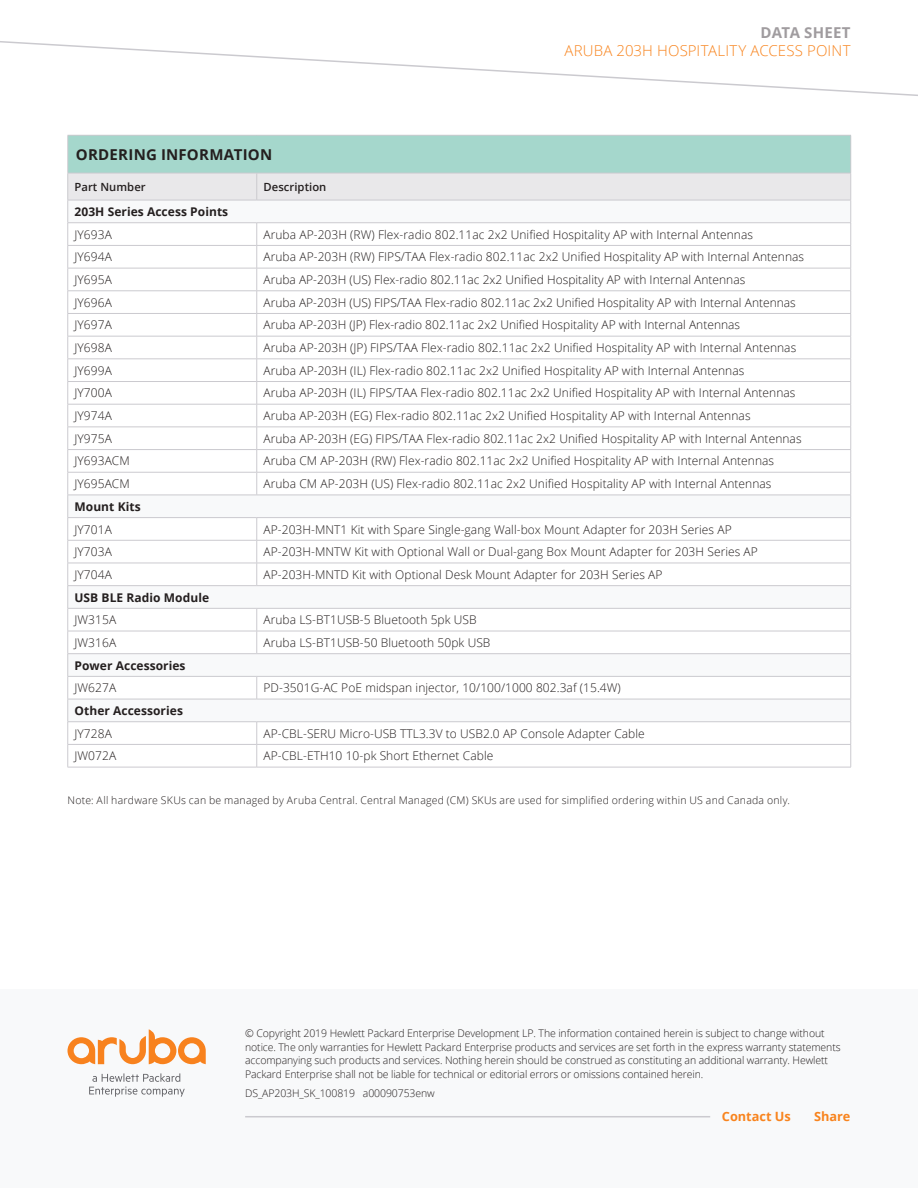
<style>
.page{position:relative;width:918px;height:1188px;background:#fff}
.page>*{position:absolute;margin:0;border:0;box-sizing:border-box;transform-origin:0 0}
.t1{font:300 15px "Open Sans";letter-spacing:.01em;color:#f8841e}
.t2{font:700 15px "Open Sans";letter-spacing:.015em;color:#241f1f}
.t3{font:700 15px "Open Sans";letter-spacing:.01em;color:#a09c9f}
.t4{font:700 12.75px "Open Sans";color:#f8841e}
.t5{font:300 12px "Open Sans";letter-spacing:.005em;color:#241f1f}
.t6{font:700 12px "Open Sans";letter-spacing:.005em;color:#241f1f}
.t7{font:600 11.25px "Open Sans";letter-spacing:.005em;color:#241f1f}
.t8{font:300 10.5px/13.5px "Open Sans";letter-spacing:-.01em;color:#241f1f}
.t9{font:300 10.5px "Open Sans";letter-spacing:.025em;color:#241f1f}
</style>
<div class="page">
<div style="left:68px;top:135px;width:783px;height:38px;background:#a5d7cc"></div>
<hr style="left:68px;top:135px;width:189px;height:1px;background:#cbcacf">
<hr style="left:67px;top:136px;width:1px;height:37px;background:#cbcacf">
<hr style="left:257px;top:135px;width:594px;height:1px;background:#cbcacf">
<hr style="left:850px;top:136px;width:1px;height:37px;background:#cbcacf">
<hr style="left:68px;top:767px;width:189px;height:1px;background:#cbcacf">
<hr style="left:257px;top:767px;width:594px;height:1px;background:#cbcacf">
<svg style="left:67px;top:173px;width:784px;height:594px"></svg>
<div style="left:0;top:990px;width:918px;height:198px;background:#f8f9fa"></div>
<svg style="left:89px;top:1073px;width:96px;height:24px"></svg>
<svg style="left:67px;top:1029px;width:139px;height:35px"></svg>
<hr style="left:245px;top:1116px;width:465px;height:1px;background:#cbcacf">
<svg style="left:0;top:41px;width:918px;height:55px"></svg>
<p class="t3" style="left:761px;top:22px;width:92px">DATA SHEET</p>
<p class="t1" style="left:564px;top:41px;width:288px">ARUBA 203H HOSPITALITY ACCESS POINT</p>
<p class="t2" style="left:76px;top:144px;width:198px">ORDERING INFORMATION</p>
<p class="t7" style="left:75px;top:179px;width:73px">Part Number</p>
<p class="t7" style="left:264px;top:179px;width:64px">Description</p>
<p class="t6" style="left:75px;top:203px;width:155px">203H Series Access Points</p>
<p class="t5" style="left:75px;top:226px;width:39px">JY693A</p>
<p class="t5" style="left:264px;top:226px;width:491px">Aruba AP-203H (RW) Flex-radio 802.11ac 2x2 Unified Hospitality AP with Internal Antennas</p>
<p class="t5" style="left:75px;top:249px;width:39px">JY694A</p>
<p class="t5" style="left:264px;top:249px;width:542px">Aruba AP-203H (RW) FIPS/TAA Flex-radio 802.11ac 2x2 Unified Hospitality AP with Internal Antennas</p>
<p class="t5" style="left:75px;top:271px;width:39px">JY695A</p>
<p class="t5" style="left:264px;top:271px;width:483px">Aruba AP-203H (US) Flex-radio 802.11ac 2x2 Unified Hospitality AP with Internal Antennas</p>
<p class="t5" style="left:75px;top:294px;width:39px">JY696A</p>
<p class="t5" style="left:264px;top:294px;width:534px">Aruba AP-203H (US) FIPS/TAA Flex-radio 802.11ac 2x2 Unified Hospitality AP with Internal Antennas</p>
<p class="t5" style="left:75px;top:317px;width:39px">JY697A</p>
<p class="t5" style="left:264px;top:317px;width:478px">Aruba AP-203H (JP) Flex-radio 802.11ac 2x2 Unified Hospitality AP with Internal Antennas</p>
<p class="t5" style="left:75px;top:340px;width:39px">JY698A</p>
<p class="t5" style="left:264px;top:340px;width:534px">Aruba AP-203H (JP) FIPS/TAA Flex-radio 802.11ac 2x2 Unified Hospitality AP with Internal Antennas</p>
<p class="t5" style="left:75px;top:362px;width:39px">JY699A</p>
<p class="t5" style="left:264px;top:362px;width:482px">Aruba AP-203H (IL) Flex-radio 802.11ac 2x2 Unified Hospitality AP with Internal Antennas</p>
<p class="t5" style="left:75px;top:385px;width:39px">JY700A</p>
<p class="t5" style="left:264px;top:385px;width:534px">Aruba AP-203H (IL) FIPS/TAA Flex-radio 802.11ac 2x2 Unified Hospitality AP with Internal Antennas</p>
<p class="t5" style="left:75px;top:408px;width:39px">JY974A</p>
<p class="t5" style="left:264px;top:408px;width:489px">Aruba AP-203H (EG) Flex-radio 802.11ac 2x2 Unified Hospitality AP with Internal Antennas</p>
<p class="t5" style="left:75px;top:430px;width:39px">JY975A</p>
<p class="t5" style="left:264px;top:430px;width:540px">Aruba AP-203H (EG) FIPS/TAA Flex-radio 802.11ac 2x2 Unified Hospitality AP with Internal Antennas</p>
<p class="t5" style="left:75px;top:453px;width:57px">JY693ACM</p>
<p class="t5" style="left:264px;top:453px;width:512px">Aruba CM AP-203H (RW) Flex-radio 802.11ac 2x2 Unified Hospitality AP with Internal Antennas</p>
<p class="t5" style="left:75px;top:476px;width:57px">JY695ACM</p>
<p class="t5" style="left:264px;top:476px;width:510px">Aruba CM AP-203H (US) Flex-radio 802.11ac 2x2 Unified Hospitality AP with Internal Antennas</p>
<p class="t6" style="left:75px;top:498px;width:68px">Mount Kits</p>
<p class="t5" style="left:75px;top:521px;width:39px">JY701A</p>
<p class="t5" style="left:264px;top:521px;width:470px">AP-203H-MNT1 Kit with Spare Single-gang Wall-box Mount Adapter for 203H Series AP</p>
<p class="t5" style="left:75px;top:544px;width:39px">JY703A</p>
<p class="t5" style="left:264px;top:544px;width:496px">AP-203H-MNTW Kit with Optional Wall or Dual-gang Box Mount Adapter for 203H Series AP</p>
<p class="t5" style="left:75px;top:566px;width:39px">JY704A</p>
<p class="t5" style="left:264px;top:566px;width:401px">AP-203H-MNTD Kit with Optional Desk Mount Adapter for 203H Series AP</p>
<p class="t6" style="left:75px;top:589px;width:136px">USB BLE Radio Module</p>
<p class="t5" style="left:75px;top:612px;width:43px">JW315A</p>
<p class="t5" style="left:264px;top:612px;width:215px">Aruba LS-BT1USB-5 Bluetooth 5pk USB</p>
<p class="t5" style="left:75px;top:634px;width:43px">JW316A</p>
<p class="t5" style="left:264px;top:634px;width:229px">Aruba LS-BT1USB-50 Bluetooth 50pk USB</p>
<p class="t6" style="left:75px;top:657px;width:113px">Power Accessories</p>
<p class="t5" style="left:75px;top:680px;width:43px">JW627A</p>
<p class="t5" style="left:264px;top:680px;width:359px">PD-3501G-AC PoE midspan injector, 10/100/1000 802.3af (15.4W)</p>
<p class="t6" style="left:75px;top:702px;width:110px">Other Accessories</p>
<p class="t5" style="left:75px;top:725px;width:39px">JY728A</p>
<p class="t5" style="left:264px;top:725px;width:383px">AP-CBL-SERU Micro-USB TTL3.3V to USB2.0 AP Console Adapter Cable</p>
<p class="t5" style="left:75px;top:748px;width:43px">JW072A</p>
<p class="t5" style="left:264px;top:748px;width:231px">AP-CBL-ETH10 10-pk Short Ethernet Cable</p>
<p class="t9" style="left:68px;top:793px;width:724px">Note: All hardware SKUs can be managed by Aruba Central. Central Managed (CM) SKUs are used for simplified ordering within US and Canada only.</p>
<p class="t8" style="left:245px;top:1027px;width:597px">© Copyright 2019 Hewlett Packard Enterprise Development LP. The information contained herein is subject to change without notice. The only warranties for Hewlett Packard Enterprise products and services are set forth in the express warranty statements accompanying such products and services. Nothing herein should be construed as constituting an additional warranty. Hewlett Packard Enterprise shall not be liable for technical or editorial errors or omissions contained herein.</p>
<p class="t8" style="left:245px;top:1086px;width:191px">DS_AP203H_SK_100819 a00090753enw</p>
<p class="t4" style="left:722px;top:1107px;width:71px">Contact Us</p>
<p class="t4" style="left:814px;top:1107px;width:38px">Share</p>
</div>
